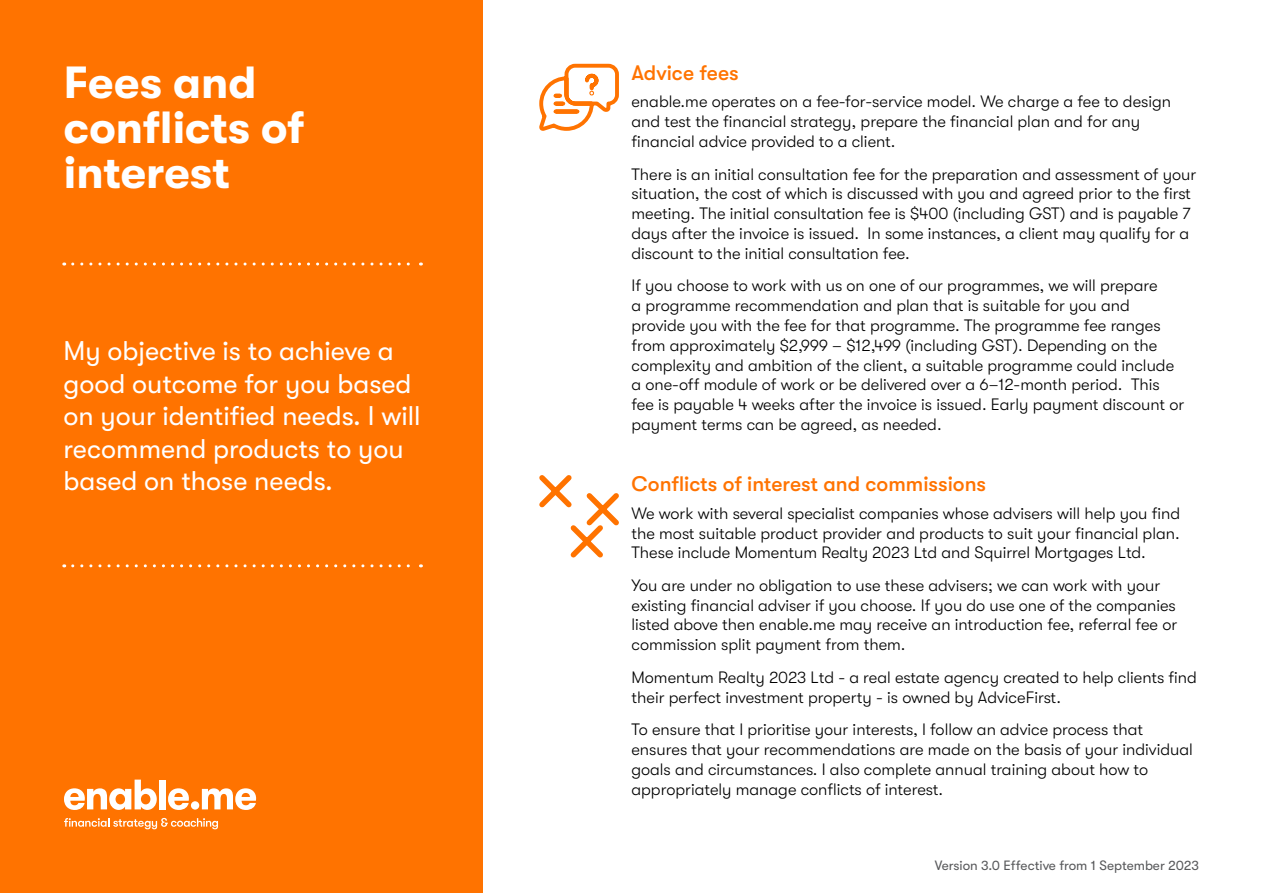
<style>
.page{position:relative;width:1263px;height:893px;background:#fff}
.page>*{position:absolute;margin:0;border:0;box-sizing:border-box;transform-origin:0 0}
.t1{font:700 45px/45px "GT Walsheim";color:#fff}
.t2{font:27px/32.4px "GT Walsheim";color:#fff}
.t3{font:500 21px "GT Walsheim";color:#ff7300}
.t4{font:300 16.5px/19.8px "GT Walsheim";color:#000}
.t5{font:13.5px "GT Walsheim";color:#58595b}
</style>
<div class="page">
<div style="left:0;top:0;width:483px;height:893px;background:#ff7300"></div>
<svg style="left:73px;top:262px;width:348px;height:3px"></svg>
<svg style="left:73px;top:564px;width:348px;height:3px"></svg>
<svg style="left:539px;top:63px;width:80px;height:68px"></svg>
<svg style="left:539px;top:475px;width:80px;height:83px"></svg>
<div style="left:159px;top:780px;width:7px;height:29px;background:#fff"></div>
<svg style="left:64px;top:780px;width:93px;height:30px"></svg>
<svg style="left:168px;top:788px;width:88px;height:22px"></svg>
<svg style="left:64px;top:818px;width:154px;height:11px"></svg>
<h1 class="t1" style="left:64px;top:60px;width:242px">Fees and conflicts of interest</h1>
<h2 class="t2" style="left:63px;top:335px;width:359px">My objective is to achieve a good outcome for you based on your identified needs. I will recommend products to you based on those needs.</h2>
<p class="t3" style="left:631px;top:61px;width:109px">Advice fees</p>
<p class="t4" style="left:631px;top:92px;width:541px">enable.me operates on a fee-for-service model. We charge a fee to design and test the financial strategy, prepare the financial plan and for any financial advice provided to a client.</p>
<p class="t4" style="left:631px;top:164px;width:566px">There is an initial consultation fee for the preparation and assessment of your situation, the cost of which is discussed with you and agreed prior to the first meeting. The initial consultation fee is $400 (including GST) and is payable 7 days after the invoice is issued. In some instances, a client may qualify for a discount to the initial consultation fee.</p>
<p class="t4" style="left:631px;top:276px;width:554px">If you choose to work with us on one of our programmes, we will prepare<br>a programme recommendation and plan that is suitable for you and provide you with the fee for that programme. The programme fee ranges from approximately $2,999 – $12,499 (including GST). Depending on the complexity and ambition of the client, a suitable programme could include a one-off module of work or be delivered over a 6–12-month period. This fee is payable 4 weeks after the invoice is issued. Early payment discount or payment terms can be agreed, as needed.</p>
<p class="t3" style="left:631px;top:472px;width:356px">Conflicts of interest and commissions</p>
<p class="t4" style="left:631px;top:503px;width:550px;text-align:justify">We work with several specialist companies whose advisers will help you find the most suitable product provider and products to suit your financial plan.<br>These include Momentum Realty 2023 Ltd and Squirrel Mortgages Ltd.</p>
<p class="t4" style="left:631px;top:575px;width:547px">You are under no obligation to use these advisers; we can work with your existing financial adviser if you choose. If you do use one of the companies listed above then enable.me may receive an introduction fee, referral fee or commission split payment from them.</p>
<p class="t4" style="left:631px;top:667px;width:567px">Momentum Realty 2023 Ltd - a real estate agency created to help clients find their perfect investment property - is owned by AdviceFirst.</p>
<p class="t4" style="left:631px;top:720px;width:563px">To ensure that I prioritise your interests, I follow an advice process that ensures that your recommendations are made on the basis of your individual goals and circumstances. I also complete annual training about how to appropriately manage conflicts of interest.</p>
<p class="t5" style="left:935px;top:857px;width:266px">Version 3.0 Effective from 1 September 2023</p>
</div>
